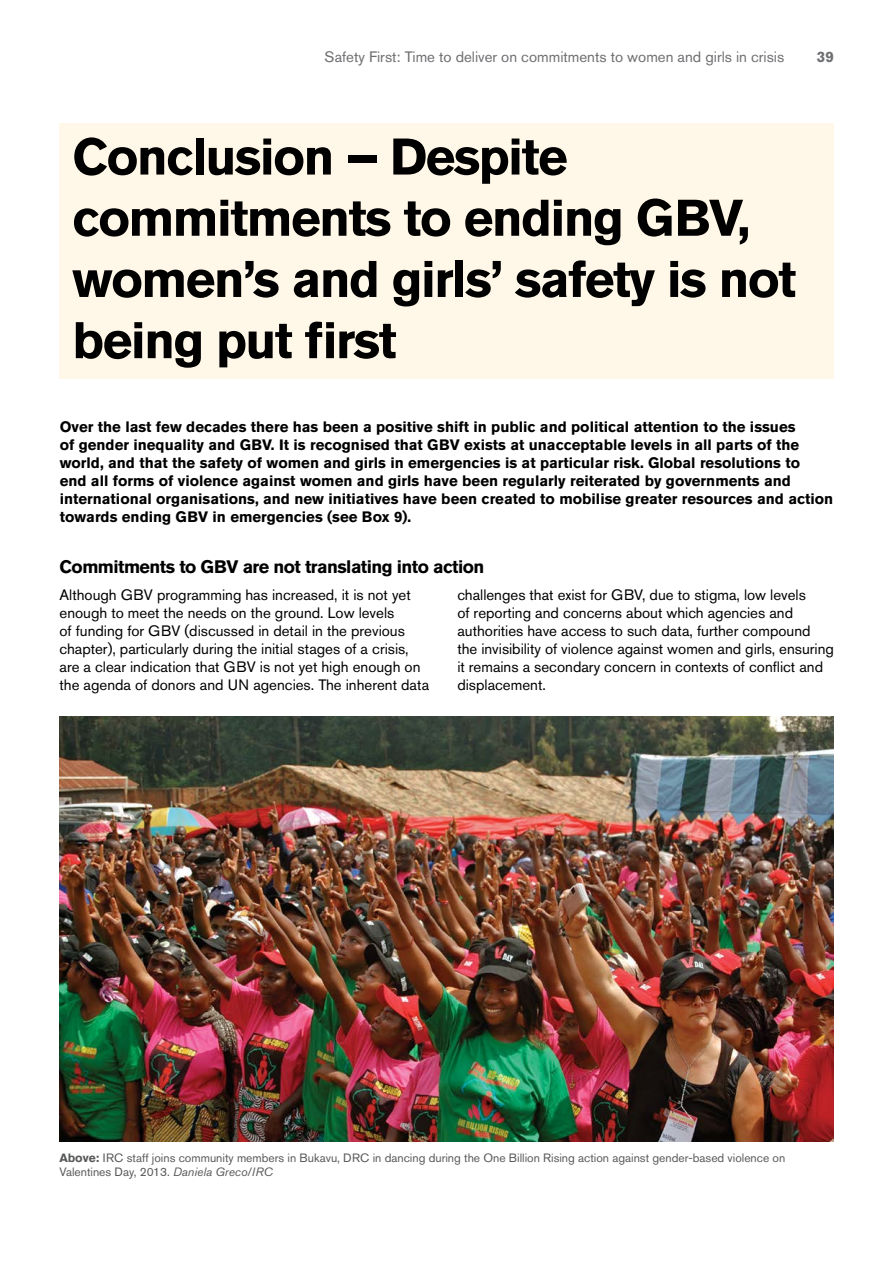
<style>
.page{position:relative;width:893px;height:1263px;background:#fff}
.page>*{position:absolute;margin:0;border:0;box-sizing:border-box;transform-origin:0 0}
.t1{font:700 51px/61.2px "Akzidenz Grotesk Std";letter-spacing:-.03em;color:#000}
.t2{font:700 18px "Akzidenz Grotesk Std";letter-spacing:-.03em;color:#000}
.t3{font:15px/18px "Akzidenz Grotesk Std";color:#000}
.t4{font:700 15px/18px "Akzidenz Grotesk Std";color:#000}
.t5{font:15px "Akzidenz Grotesk Std";color:#6d6e71}
.t6{font:700 15px "Akzidenz Grotesk Std";color:#6d6e71}
.t7{font:12px/14.4px "Akzidenz Grotesk Std";color:#58595b}
.s1{font-weight:700}
.s2{font-style:italic}
</style>
<div class="page">
<img style="left:60px;top:717px;width:774px;height:425px">
<div style="left:60px;top:124px;width:774px;height:255px;background:#fff7e7"></div>
<p class="t5" style="left:324px;top:48px;width:461px">Safety First: Time to deliver on commitments to women and girls in crisis</p>
<p class="t6" style="left:817px;top:48px;width:19px">39</p>
<h1 class="t1" style="left:72px;top:126px;width:725px">Conclusion – Despite commitments to ending GBV, women’s and girls’ safety is not being put first</h1>
<p class="t4" style="left:60px;top:418px;width:775px">Over the last few decades there has been a positive shift in public and political attention to the issues<br>of gender inequality and GBV. It is recognised that GBV exists at unacceptable levels in all parts of the world, and that the safety of women and girls in emergencies is at particular risk. Global resolutions to<br>end all forms of violence against women and girls have been regularly reiterated by governments and international organisations, and new initiatives have been created to mobilise greater resources and action towards ending GBV in emergencies (see Box 9).</p>
<p class="t2" style="left:60px;top:557px;width:426px">Commitments to GBV are not translating into action</p>
<p class="t3" style="left:60px;top:585px;width:371px">Although GBV programming has increased, it is not yet enough to meet the needs on the ground. Low levels<br>of funding for GBV (discussed in detail in the previous chapter), particularly during the initial stages of a crisis, are a clear indication that GBV is not yet high enough on the agenda of donors and UN agencies. The inherent data</p>
<p class="t3" style="left:457px;top:585px;width:378px">challenges that exist for GBV, due to stigma, low levels<br>of reporting and concerns about which agencies and authorities have access to such data, further compound the invisibility of violence against women and girls, ensuring it remains a secondary concern in contexts of conflict and displacement.</p>
<p class="t7" style="left:60px;top:1150px;width:727px"><span class="s1">Above:</span> IRC staff joins community members in Bukavu, DRC in dancing during the One Billion Rising action against gender-based violence on<br>Valentines Day, 2013. <span class="s2">Daniela Greco/IRC</span></p>
</div>
